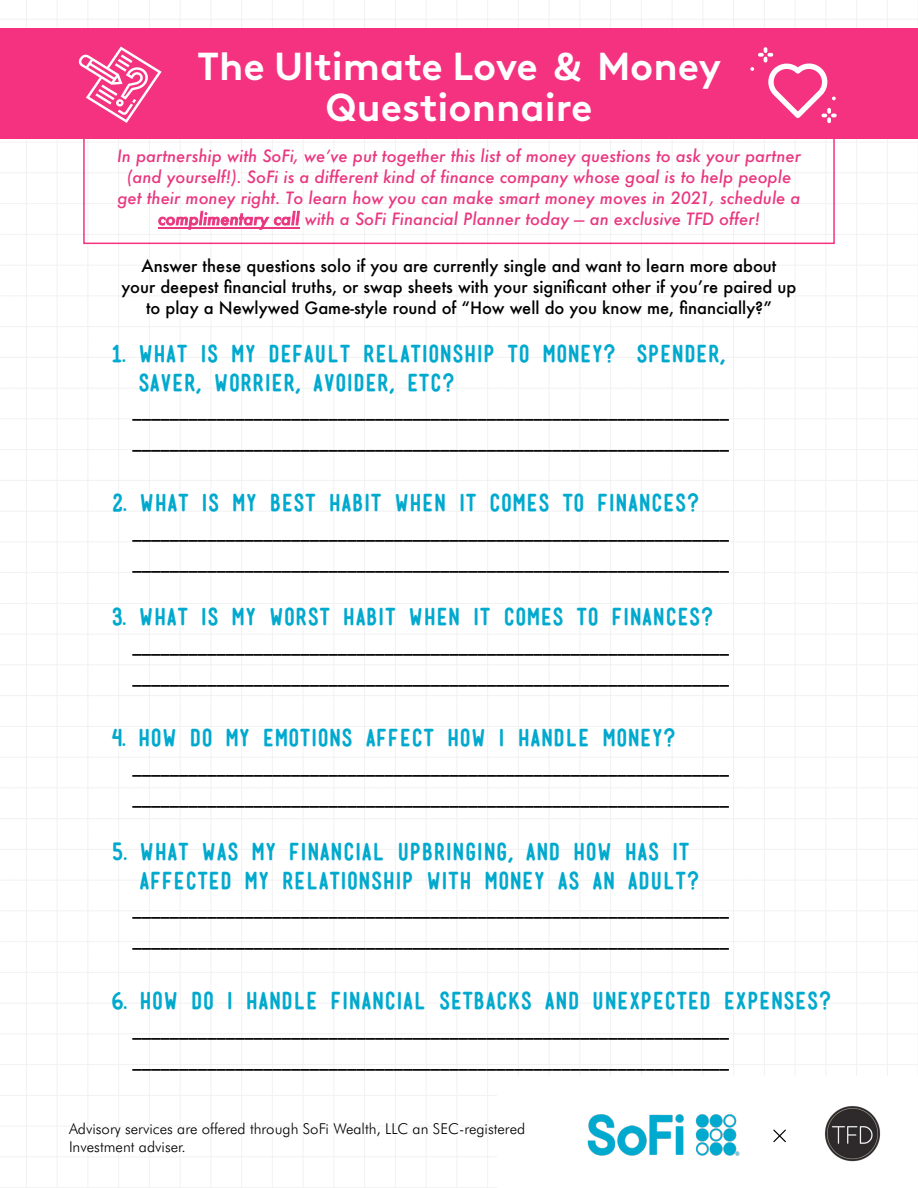
<style>
.page{position:relative;width:918px;height:1188px;background:#fff}
.page>*{position:absolute;margin:0;border:0;box-sizing:border-box;transform-origin:0 0}
.t1{font:700 39px/40.5px "Brown Trial";color:#fff;text-align:center}
.t2{font:700 22.5px/28.5px "Mensch";letter-spacing:.05em;color:#00a9ce}
.t3{font:500 16.5px/30.8px "Futura";color:#000}
.t4{font:italic 500 16.5px/21px "Futura";color:#e93780;text-align:center}
.t5{font:300 15px/18px "Futura BT";color:#000}
.s1{font-family:"Calluna Sans";font-size:40.5px}
</style>
<div class="page">
<div style="left:0;top:28px;width:918px;height:110px;background:#f43280"></div>
<svg style="left:750px;top:47px;width:87px;height:76px"></svg>
<svg style="left:79px;top:47px;width:83px;height:76px"></svg>
<hr style="left:158px;top:227px;width:142px;height:1px;background:#e93780">
<img style="left:825px;top:1106px;width:56px;height:56px">
<img style="left:587px;top:1114px;width:153px;height:42px">
<svg style="left:773px;top:1129px;width:13px;height:14px"></svg>
<div style="left:83px;top:128px;width:752px;height:116px;border:2px solid #f43280"></div>
<h1 class="t1" style="left:198px;top:50px;width:525px">The Ultimate Love <span class="s1">&amp;</span> Money<br>Questionnaire</h1>
<p class="t4" style="left:117px;top:145px;width:685px">In partnership with SoFi, we’ve put together this list of money questions to ask your partner (and yourself!). SoFi is a different kind of finance company whose goal is to help people get their money right. To learn how you can make smart money moves in 2021, schedule a complimentary call with a SoFi Financial Planner today — an exclusive TFD offer!</p>
<p class="t3" style="left:122px;top:255px;width:676px;line-height:21px;text-align:center">Answer these questions solo if you are currently single and want to learn more about<br>your deepest financial truths, or swap sheets with your significant other if you’re paired up to play a Newlywed Game-style round of “How well do you know me, financially?”</p>
<h2 class="t2" style="left:139px;top:340px;width:588px;text-indent:-26px">1. WHAT IS MY DEFAULT RELATIONSHIP TO MONEY? (SPENDER,<br>SAVER, WORRIER, AVOIDER, ETC?</h2>
<p class="t3" style="left:133px;top:397px;width:598px">________________________________________________________________ ________________________________________________________________</p>
<h2 class="t2" style="left:112px;top:489px;width:588px">2. WHAT IS MY BEST HABIT WHEN IT COMES TO FINANCES?</h2>
<p class="t3" style="left:133px;top:517px;width:598px">________________________________________________________________ ________________________________________________________________</p>
<h2 class="t2" style="left:112px;top:603px;width:602px">3. WHAT IS MY WORST HABIT WHEN IT COMES TO FINANCES?</h2>
<p class="t3" style="left:133px;top:631px;width:598px">________________________________________________________________ ________________________________________________________________</p>
<h2 class="t2" style="left:112px;top:724px;width:565px">4. HOW DO MY EMOTIONS AFFECT HOW I HANDLE MONEY?</h2>
<p class="t3" style="left:133px;top:752px;width:598px">________________________________________________________________ ________________________________________________________________</p>
<h2 class="t2" style="left:140px;top:838px;width:561px;text-indent:-27px">5. WHAT WAS MY FINANCIAL UPBRINGING, AND HOW HAS IT<br>AFFECTED MY RELATIONSHIP WITH MONEY AS AN ADULT?</h2>
<p class="t3" style="left:133px;top:895px;width:598px">________________________________________________________________ ________________________________________________________________</p>
<h2 class="t2" style="left:112px;top:987px;width:720px">6. HOW DO I HANDLE FINANCIAL SETBACKS AND UNEXPECTED EXPENSES?</h2>
<p class="t3" style="left:133px;top:1015px;width:598px">________________________________________________________________ ________________________________________________________________</p>
<p class="t5" style="left:69px;top:1120px;width:458px">Advisory services are offered through SoFi Wealth, LLC an SEC-registered<br>Investment adviser.</p>
</div>
